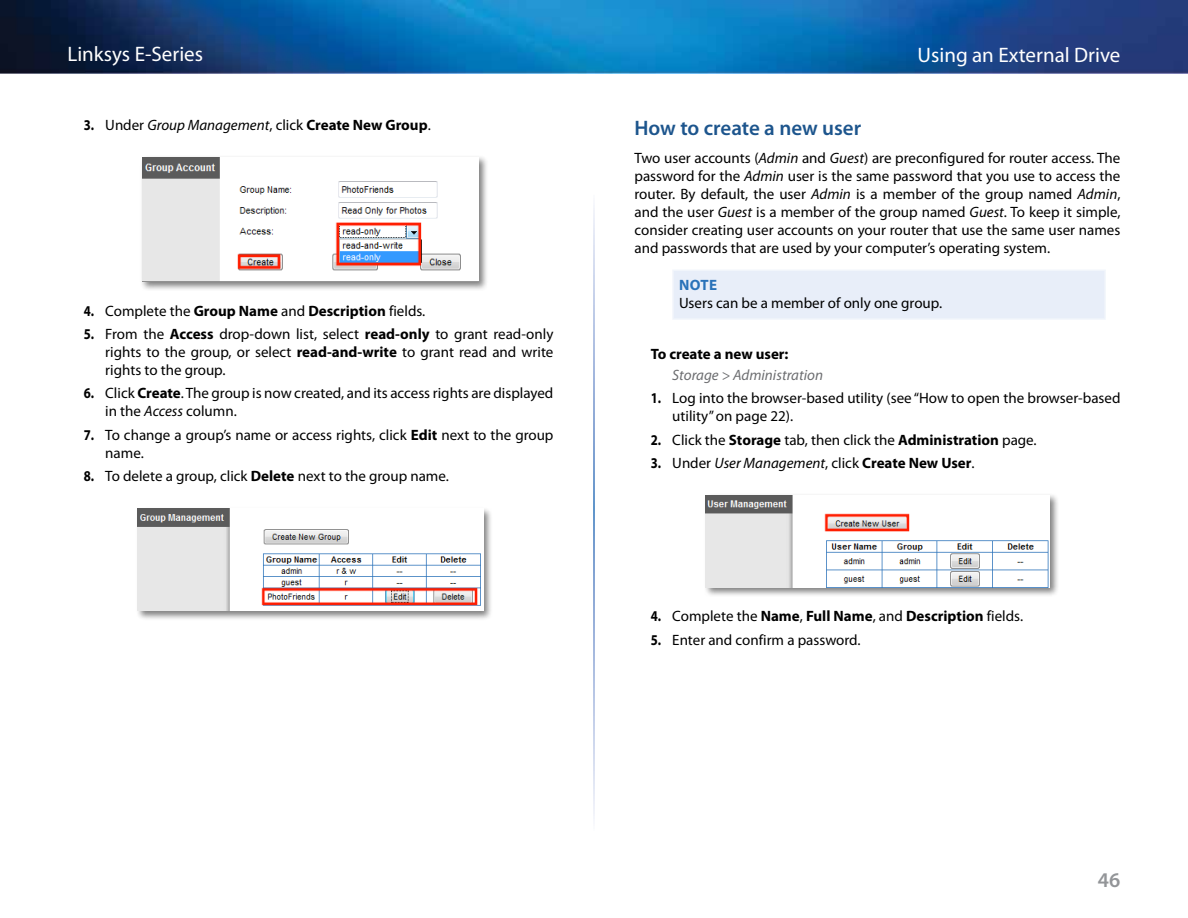
<style>
.page{position:relative;width:1188px;height:918px;background:#fff}
.page>*{position:absolute;margin:0;border:0;box-sizing:border-box;transform-origin:0 0}
.t1{font:21px "Myriad Pro";color:#fff}
.t2{font:600 21px "Myriad Pro";color:#1d558d}
.t3{font:600 21px "Myriad Pro";color:#939598}
.t4{font:15px/18px "Myriad Pro";color:#000}
.t5{font:700 15px "Myriad Pro";color:#000;scale:.85 1}
.t6{font:italic 15px "Myriad Pro";color:#6d6e71}
.t7{font:700 15px "Myriad Pro";color:#000}
.t8{font:700 15px "Myriad Pro";color:#2972b9}
.s1{font-weight:400}
.s2{font-weight:400;font-style:italic}
.s3{font-weight:700}
.s4{font-style:italic}
</style>
<div class="page">
<img style="left:0;top:0;width:1188px;height:73px">
<div style="left:140px;top:155px;width:349px;height:137px;background:#000;opacity:.5"></div>
<img style="left:142px;top:157px;width:337px;height:124px">
<div style="left:135px;top:506px;width:358px;height:115px;background:#000;opacity:.5"></div>
<img style="left:138px;top:509px;width:345px;height:102px">
<div style="left:673px;top:270px;width:432px;height:49px;background:#e8eef9"></div>
<hr style="left:672px;top:270px;width:434px;height:1px;background:#f1f5fb">
<hr style="left:672px;top:271px;width:2px;height:47px;background:#f1f5fb">
<hr style="left:1104px;top:271px;width:2px;height:47px;background:#f1f5fb">
<hr style="left:672px;top:318px;width:434px;height:2px;background:#f1f5fb">
<div style="left:703px;top:493px;width:356px;height:104px;background:#000;opacity:.5"></div>
<img style="left:706px;top:495px;width:343px;height:92px">
<h1 class="t1" style="left:68px;top:43px;width:137px">Linksys E-Series</h1>
<h1 class="t1" style="left:918px;top:43px;width:204px">Using an External Drive</h1>
<p class="t5" style="left:84px;top:117px;width:408px">3. <span class="s1">Under</span> <span class="s2">Group Management</span><span class="s1">, click</span> Create New Group<span class="s1">.</span></p>
<p class="t5" style="left:84px;top:302px;width:402px">4. <span class="s1">Complete the</span> Group Name <span class="s1">and</span> Description <span class="s1">fields.</span></p>
<p class="t4" style="left:105px;top:325px;width:450px;text-align:justify;text-indent:-22px"><span class="s3">5.</span> From the <span class="s3">Access</span> drop-down list, select <span class="s3">read-only</span> to grant read-only rights to the group, or select <span class="s3">read-and-write</span> to grant read and write rights to the group.</p>
<p class="t4" style="left:105px;top:385px;width:450px;text-indent:-22px"><span class="s3">6.</span> Click <span class="s3">Create</span>. The group is now created, and its access rights are displayed in the <span class="s4">Access</span> column.</p>
<p class="t4" style="left:105px;top:426px;width:450px;text-indent:-22px"><span class="s3">7.</span> To change a group’s name or access rights, click <span class="s3">Edit</span> next to the group name.</p>
<p class="t4" style="left:84px;top:468px;width:365px"><span class="s3">8.</span> To delete a group, click <span class="s3">Delete</span> next to the group name.</p>
<h1 class="t2" style="left:634px;top:116px;width:228px">How to create a new user</h1>
<p class="t4" style="left:634px;top:150px;width:488px;text-align:justify">Two user accounts (<span class="s4">Admin</span> and <span class="s4">Guest</span>) are preconfigured for router access. The password for the <span class="s4">Admin</span> user is the same password that you use to access the router. By default, the user <span class="s4">Admin</span> is a member of the group named <span class="s4">Admin</span>, and the user <span class="s4">Guest</span> is a member of the group named <span class="s4">Guest</span>. To keep it simple, consider creating user accounts on your router that use the same user names and passwords that are used by your computer’s operating system.</p>
<p class="t8" style="left:679px;top:277px;width:31px">Note</p>
<p class="t4" style="left:679px;top:294px;width:263px">Users can be a member of only one group.</p>
<p class="t7" style="left:651px;top:346px;width:139px">To create a new user:</p>
<p class="t6" style="left:672px;top:367px;width:152px">Storage &gt; Administration</p>
<p class="t4" style="left:672px;top:390px;width:450px;text-indent:-22px"><span class="s3">1.</span> Log into the browser-based utility (see “How to open the browser-based utility” on page 22).</p>
<p class="t4" style="left:651px;top:431px;width:386px"><span class="s3">2.</span> Click the <span class="s3">Storage</span> tab, then click the <span class="s3">Administration</span> page.</p>
<p class="t5" style="left:651px;top:455px;width:381px">3. <span class="s1">Under</span> <span class="s2">User Management</span><span class="s1">, click</span> Create New User<span class="s1">.</span></p>
<p class="t5" style="left:651px;top:608px;width:438px">4. <span class="s1">Complete the</span> Name<span class="s1">,</span> Full Name<span class="s1">, and</span> Description <span class="s1">fields.</span></p>
<p class="t4" style="left:651px;top:631px;width:210px"><span class="s3">5.</span> Enter and confirm a password.</p>
<h1 class="t3" style="left:1098px;top:869px;width:24px">46</h1>
</div>
